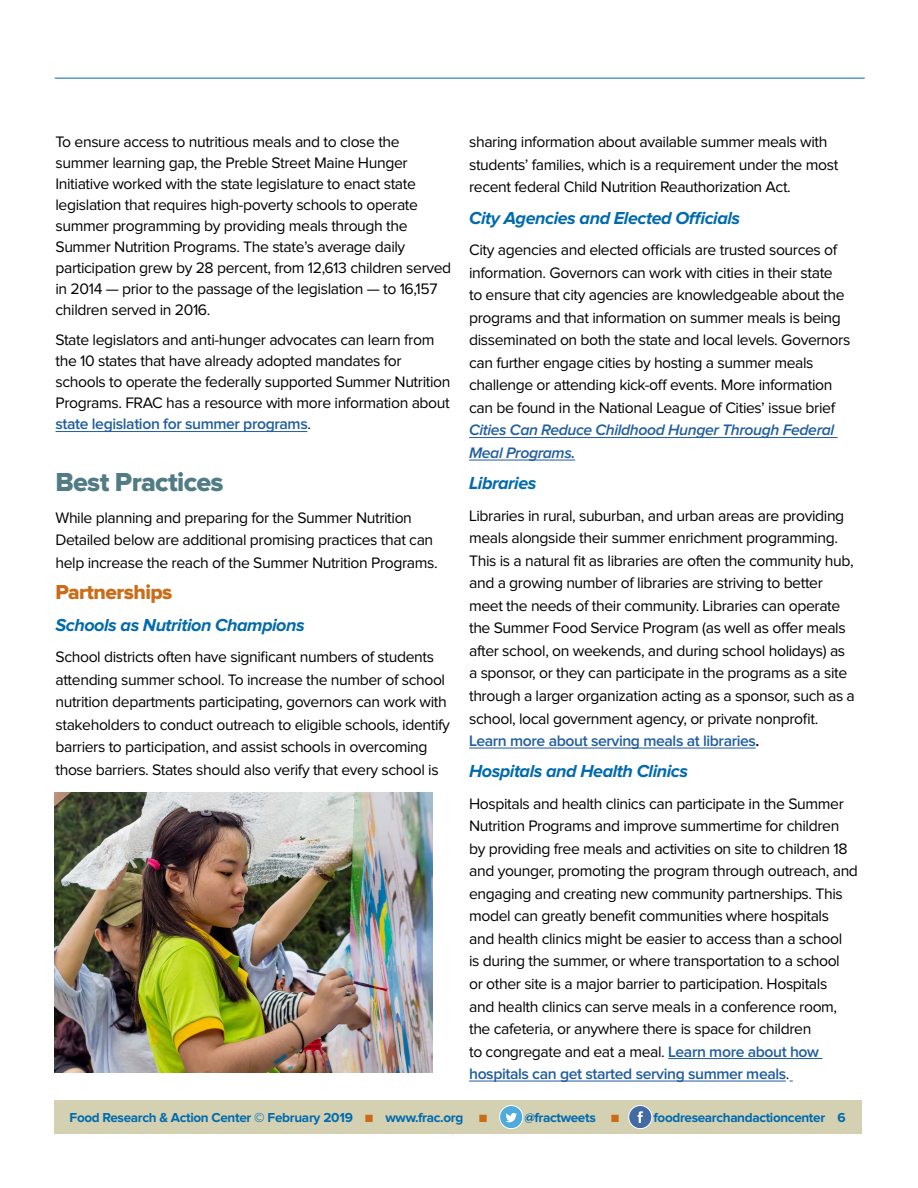
<style>
.page{position:relative;width:918px;height:1188px;background:#fff}
.page>*{position:absolute;margin:0;border:0;box-sizing:border-box;transform-origin:0 0}
.t1{font:27px "Proxima Nova Extrabld";letter-spacing:-.025em;color:#527c85}
.t2{font:21px "Proxima Nova Extrabld";letter-spacing:-.025em;color:#ca6c18}
.t3{font:italic 700 18px "Proxima Nova";letter-spacing:-.025em;color:#006aad}
.t4{font:15.75px/22.5px "Proxima Nova";letter-spacing:-.025em;color:#000}
.t5{font:italic 600 15.75px/22.5px "Proxima Nova";letter-spacing:-.025em;color:#215e9e}
.t6{font:700 13.5px "Proxima Nova";letter-spacing:-.025em;color:#006aad}
.s1{font-weight:600;color:#215e9e}
.s2{font-weight:600}
.s3{color:#ca6c18}
</style>
<div class="page">
<hr style="left:469px;top:437px;width:369px;height:1px;background:#215e9e">
<hr style="left:469px;top:460px;width:106px;height:1px;background:#215e9e">
<hr style="left:469px;top:748px;width:287px;height:1px;background:#215e9e">
<hr style="left:668px;top:1058px;width:154px;height:1px;background:#215e9e">
<hr style="left:469px;top:1081px;width:317px;height:1px;background:#215e9e">
<hr style="left:55px;top:78px;width:810px;height:1px;background:#006aad">
<img style="left:54px;top:793px;width:379px;height:279px">
<div style="left:54px;top:1100px;width:807px;height:34px;background:#d4d1b3"></div>
<div style="left:629px;top:1105px;width:23px;height:24px;background:#446aa3;border:1px solid #fff;border-radius:50%"></div>
<svg style="left:637px;top:1111px;width:6px;height:12px"></svg>
<div style="left:500px;top:1105px;width:23px;height:24px;background:#4eabdb;border:1px solid #fff;border-radius:50%"></div>
<svg style="left:505px;top:1113px;width:12px;height:9px"></svg>
<hr style="left:56px;top:431px;width:251px;height:1px;background:#215e9e">
<p class="t4" style="left:469px;top:132px;width:371px">sharing information about available summer meals with students’ families, which is a requirement under the most recent federal Child Nutrition Reauthorization Act.</p>
<p class="t3" style="left:469px;top:210px;width:273px">City Agencies and Elected Officials</p>
<p class="t4" style="left:469px;top:240px;width:383px">City agencies and elected officials are trusted sources of information. Governors can work with cities in their state<br>to ensure that city agencies are knowledgeable about the programs and that information on summer meals is being disseminated on both the state and local levels. Governors can further engage cities by hosting a summer meals challenge or attending kick-off events. More information can be found in the National League of Cities’ issue brief</p>
<p class="t5" style="left:469px;top:420px;width:367px">Cities Can Reduce Childhood Hunger Through Federal<br>Meal Programs.</p>
<p class="t3" style="left:469px;top:475px;width:69px">Libraries</p>
<p class="t4" style="left:469px;top:505px;width:387px">Libraries in rural, suburban, and urban areas are providing meals alongside their summer enrichment programming.<br>This is a natural fit as libraries are often the community hub, and a growing number of libraries are striving to better meet the needs of their community. Libraries can operate the Summer Food Service Program (as well as offer meals after school, on weekends, and during school holidays) as a sponsor, or they can participate in the programs as a site through a larger organization acting as a sponsor, such as a school, local government agency, or private nonprofit.<br><span class="s1">Learn more about serving meals at libraries</span><span class="s2">.</span></p>
<p class="t3" style="left:469px;top:763px;width:220px">Hospitals and Health Clinics</p>
<p class="t4" style="left:469px;top:793px;width:390px">Hospitals and health clinics can participate in the Summer Nutrition Programs and improve summertime for children by providing free meals and activities on site to children 18 and younger, promoting the program through outreach, and engaging and creating new community partnerships. This model can greatly benefit communities where hospitals and health clinics might be easier to access than a school<br>is during the summer, or where transportation to a school<br>or other site is a major barrier to participation. Hospitals<br>and health clinics can serve meals in a conference room, the cafeteria, or anywhere there is space for children<br>to congregate and eat a meal. <span class="s1">Learn more about how hospitals can get started serving summer meals</span>.</p>
<p class="t6" style="left:70px;top:1112px;width:419px">Food Research &amp; Action Center © February 2019 <span class="s3">■</span> www.frac.org <span class="s3">■</span></p>
<p class="t6" style="left:524px;top:1112px;width:96px">@fractweets <span class="s3">■</span></p>
<p class="t6" style="left:654px;top:1112px;width:194px">foodresearchandactioncenter 6</p>
<p class="t4" style="left:56px;top:132px;width:397px;line-height:21px">To ensure access to nutritious meals and to close the summer learning gap, the Preble Street Maine Hunger Initiative worked with the state legislature to enact state legislation that requires high-poverty schools to operate summer programming by providing meals through the Summer Nutrition Programs. The state’s average daily participation grew by 28 percent, from 12,613 children served in 2014 — prior to the passage of the legislation — to 16,157 children served in 2016.</p>
<p class="t4" style="left:56px;top:330px;width:397px;line-height:21px">State legislators and anti-hunger advocates can learn from the 10 states that have already adopted mandates for schools to operate the federally supported Summer Nutrition Programs. FRAC has a resource with more information about <span class="s1">state legislation for summer programs</span>.</p>
<h1 class="t1" style="left:56px;top:470px;width:170px">Best Practices</h1>
<p class="t4" style="left:56px;top:507px;width:384px">While planning and preparing for the Summer Nutrition<br>Detailed below are additional promising practices that can help increase the reach of the Summer Nutrition Programs.</p>
<h2 class="t2" style="left:56px;top:583px;width:118px">Partnerships</h2>
<p class="t3" style="left:56px;top:616px;width:251px">Schools as Nutrition Champions</p>
<p class="t4" style="left:56px;top:646px;width:396px">School districts often have significant numbers of students attending summer school. To increase the number of school nutrition departments participating, governors can work with stakeholders to conduct outreach to eligible schools, identify barriers to participation, and assist schools in overcoming those barriers. States should also verify that every school is</p>
</div>
